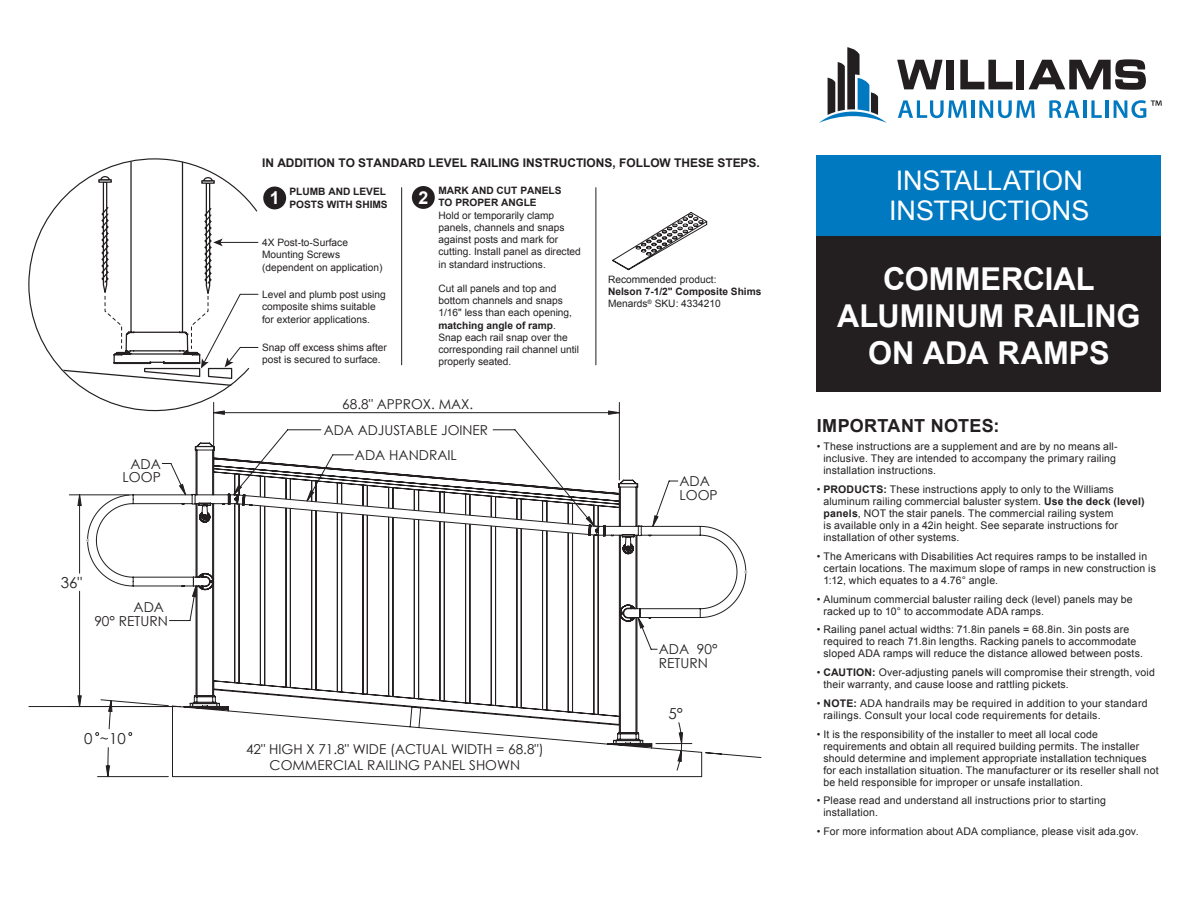
<style>
.page{position:relative;width:1188px;height:918px;background:#fff}
.page>*{position:absolute;margin:0;border:0;box-sizing:border-box;transform-origin:0 0}
.t1{font:700 31.5px/37.5px "Arial";color:#fff;text-align:center}
.t2{font:27px/30px "Arial";letter-spacing:-.005em;color:#fff}
.t3{font:700 18px "Arial";letter-spacing:.015em;color:#231f20}
.t4{font:700 17.85px "Arial";color:#fff}
.t5{font:15.15px "Century Gothic";color:#231f20}
.t6{font:13.65px/13.5px "Century Gothic";color:#231f20;text-align:center}
.t7{font:700 12px "Arial";color:#231f20}
.t8{font:10.5px/12px "Arial";letter-spacing:.015em;color:#231f20}
.t9{font:10.2px/12.1px "Arial";color:#231f20}
.t10{font:700 10.2px/12.1px "Arial";color:#231f20}
.s1{font-weight:700}
.s2{font-weight:400}
</style>
<div class="page">
<svg style="left:28px;top:158px;width:230px;height:244px"></svg>
<div style="left:263px;top:187px;width:23px;height:22px;background:#231f20;border-radius:50%"></div>
<svg style="left:612px;top:212px;width:95px;height:58px"></svg>
<svg style="left:78px;top:411px;width:605px;height:366px"></svg>
<div style="left:412px;top:186px;width:23px;height:23px;background:#231f20;border-radius:50%"></div>
<hr style="left:401px;top:188px;width:1px;height:177px;background:#231f20">
<hr style="left:596px;top:188px;width:1px;height:177px;background:#231f20">
<div style="left:817px;top:155px;width:344px;height:81px;background:#0079c1"></div>
<div style="left:817px;top:236px;width:344px;height:156px;background:#231f20"></div>
<svg style="left:819px;top:47px;width:68px;height:76px"></svg>
<svg style="left:897px;top:60px;width:46px;height:29px"></svg>
<div style="left:947px;top:60px;width:7px;height:29px;background:#231f20"></div>
<svg style="left:960px;top:60px;width:53px;height:29px"></svg>
<div style="left:1017px;top:60px;width:7px;height:29px;background:#231f20"></div>
<svg style="left:1029px;top:59px;width:117px;height:31px"></svg>
<svg style="left:898px;top:100px;width:69px;height:18px"></svg>
<hr style="left:971px;top:100px;width:3px;height:18px;background:#0079c1">
<svg style="left:979px;top:100px;width:56px;height:18px"></svg>
<svg style="left:1049px;top:100px;width:31px;height:18px"></svg>
<hr style="left:1083px;top:100px;width:3px;height:18px;background:#0079c1">
<svg style="left:1091px;top:100px;width:11px;height:18px"></svg>
<hr style="left:1105px;top:100px;width:4px;height:18px;background:#0079c1">
<svg style="left:1114px;top:100px;width:48px;height:18px"></svg>
<h3 class="t6" style="left:123px;top:457px;width:40px">ADA<br>LOOP</h3>
<h3 class="t5" style="left:61px;top:573px;width:23px">36"</h3>
<h3 class="t6" style="left:94px;top:600px;width:75px;text-align:right">ADA<br>90° RETURN</h3>
<h3 class="t5" style="left:84px;top:729px;width:43px">0 ~10</h3>
<p class="t7" style="left:262px;top:155px;width:499px">IN ADDITION TO STANDARD LEVEL RAILING INSTRUCTIONS, FOLLOW THESE STEPS.</p>
<p class="t10" style="left:270px;top:186px;width:120px;text-align:right">PLUMB AND LEVEL<br><sup>1</sup> POSTS WITH SHIMS</p>
<p class="t9" style="left:262px;top:237px;width:122px">4X Post-to-Surface<br>Mounting Screws (dependent on application)</p>
<p class="t9" style="left:262px;top:289px;width:125px">Level and plumb post using composite shims suitable for exterior applications.</p>
<p class="t9" style="left:262px;top:342px;width:126px">Snap off excess shims after post is secured to surface.</p>
<h3 class="t4" style="left:418px;top:186px;width:11px">2</h3>
<p class="t10" style="left:438px;top:185px;width:125px">MARK AND CUT PANELS<br>TO PROPER ANGLE</p>
<p class="t9" style="left:438px;top:209px;width:144px">Hold or temporarily clamp panels, channels and snaps against posts and mark for cutting. Install panel as directed in standard instructions.</p>
<p class="t9" style="left:438px;top:282px;width:142px">Cut all panels and top and bottom channels and snaps<br>1/16" less than each opening, <span class="s1">matching angle of ramp</span>.<br>Snap each rail snap over the corresponding rail channel until properly seated.</p>
<h3 class="t6" style="left:342px;top:398px;width:133px">68.8" APPROX. MAX.</h3>
<h3 class="t6" style="left:324px;top:424px;width:166px">ADA ADJUSTABLE JOINER</h3>
<h3 class="t6" style="left:355px;top:448px;width:104px">ADA HANDRAIL</h3>
<p class="t9" style="left:608px;top:273px;width:110px">Recommended product:</p>
<p class="t10" style="left:608px;top:286px;width:155px">Nelson 7-1/2" Composite Shims<br><span class="s2">Menards</span><sup>®</sup> <span class="s2">SKU: 4334210</span></p>
<h3 class="t6" style="left:679px;top:474px;width:40px;text-align:left">ADA<br>LOOP</h3>
<h3 class="t6" style="left:246px;top:740px;width:299px;line-height:16.4px">42" HIGH X 71.8" WIDE (ACTUAL WIDTH = 68.8")<br>COMMERCIAL RAILING PANEL SHOWN</h3>
<h3 class="t6" style="left:659px;top:643px;width:60px;text-align:left">ADA 90°<br>RETURN</h3>
<h3 class="t5" style="left:668px;top:704px;width:16px">5°</h3>
<h2 class="t2" style="left:889px;top:166px;width:202px">INSTALLATION<br>INSTRUCTIONS</h2>
<h1 class="t1" style="left:837px;top:261px;width:305px">COMMERCIAL<br>ALUMINUM RAILING<br>ON ADA RAMPS</h1>
<h3 class="t3" style="left:817px;top:413px;width:184px">IMPORTANT NOTES:</h3>
<p class="t8" style="left:824px;top:441px;width:296px;text-indent:-7px">• These instructions are a supplement and are by no means all&shy;inclusive. They are intended to accompany the primary railing installation instructions.</p>
<p class="t8" style="left:824px;top:484px;width:323px;text-indent:-7px">• <span class="s1">PRODUCTS:</span> These instructions apply to only to the Williams aluminum railing commercial baluster system. <span class="s1">Use the deck (level) panels</span>, NOT the stair panels. The commercial railing system<br>is available only in a 42in height. See separate instructions for installation of other systems.</p>
<p class="t8" style="left:824px;top:550px;width:334px;text-indent:-7px">• The Americans with Disabilities Act requires ramps to be installed in certain locations. The maximum slope of ramps in new construction is<br>1:12, which equates to a 4.76° angle.</p>
<p class="t8" style="left:824px;top:593px;width:311px;text-indent:-7px">• Aluminum commercial baluster railing deck (level) panels may be racked up to 10° to accommodate ADA ramps.</p>
<p class="t8" style="left:824px;top:624px;width:321px;text-indent:-7px">• Railing panel actual widths: 71.8in panels = 68.8in. 3in posts are required to reach 71.8in lengths. Racking panels to accommodate sloped ADA ramps will reduce the distance allowed between posts.</p>
<p class="t8" style="left:824px;top:667px;width:333px;text-indent:-7px">• <span class="s1">CAUTION:</span> Over-adjusting panels will compromise their strength, void their warranty, and cause loose and rattling pickets.</p>
<p class="t8" style="left:824px;top:697px;width:326px;text-indent:-7px">• <span class="s1">NOTE:</span> ADA handrails may be required in addition to your standard railings. Consult your local code requirements for details.</p>
<p class="t8" style="left:824px;top:728px;width:337px;text-indent:-7px">• It is the responsibility of the installer to meet all local code requirements and obtain all required building permits. The installer should determine and implement appropriate installation techniques for each installation situation. The manufacturer or its reseller shall not be held responsible for improper or unsafe installation.</p>
<p class="t8" style="left:824px;top:795px;width:284px;text-indent:-7px">• Please read and understand all instructions prior to starting installation.</p>
<p class="t8" style="left:817px;top:826px;width:323px">• For more information about ADA compliance, please visit ada.gov.</p>
</div>
